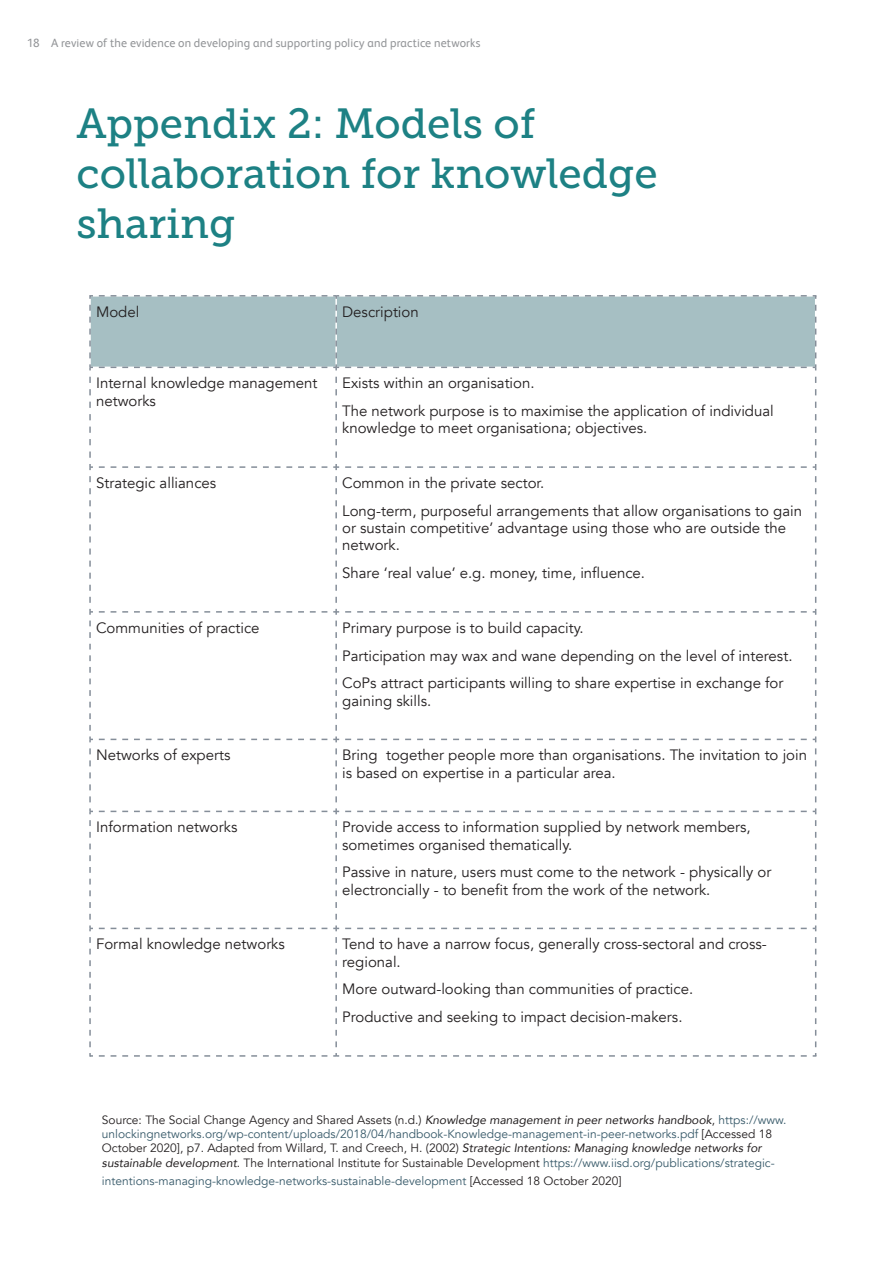
<style>
.page{position:relative;width:893px;height:1263px;background:#fff}
.page>*{position:absolute;margin:0;border:0;box-sizing:border-box;transform-origin:0 0}
.Heading{font:42px/50.4px "Museo Slab 500";color:#1d8184}
.Body_Text_copy{font:15px/17.2px "Avenir";color:#231f20}
.Footnote_text{font:12px/14.4px "Avenir";color:#231f20}
.Footnote_text-2{font:12px "Avenir";color:#385a6a}
.t1{font:12px "FS Albert";letter-spacing:.015em;color:#939598}
.s1{font-style:italic}
.s2{color:#385a6a}
.s3{color:#231f20}
</style>
<div class="page">
<svg style="left:89px;top:295px;width:728px;height:163px"></svg>
<svg style="left:89px;top:464px;width:4px;height:139px"></svg>
<svg style="left:99px;top:464px;width:240px;height:139px"></svg>
<svg style="left:345px;top:464px;width:471px;height:139px"></svg>
<svg style="left:89px;top:609px;width:4px;height:193px"></svg>
<svg style="left:99px;top:609px;width:240px;height:193px"></svg>
<svg style="left:345px;top:609px;width:471px;height:193px"></svg>
<svg style="left:99px;top:808px;width:240px;height:239px"></svg>
<svg style="left:345px;top:808px;width:471px;height:239px"></svg>
<svg style="left:89px;top:808px;width:4px;height:249px"></svg>
<svg style="left:99px;top:1053px;width:718px;height:4px"></svg>
<p class="t1" style="left:27px;top:36px;width:455px">18 A review of the evidence on developing and supporting policy and practice networks</p>
<p class="Heading" style="left:77px;top:98px;width:583px">Appendix 2: Models of collaboration for knowledge sharing</p>
<p class="Body_Text_copy" style="left:96px;top:303px;width:45px">Model</p>
<p class="Body_Text_copy" style="left:342px;top:303px;width:78px">Description</p>
<p class="Body_Text_copy" style="left:96px;top:375px;width:223px">Internal knowledge management networks</p>
<p class="Body_Text_copy" style="left:342px;top:375px;width:194px">Exists within an organisation.</p>
<p class="Body_Text_copy" style="left:342px;top:403px;width:433px">The network purpose is to maximise the application of individual knowledge to meet organisationa; objectives.</p>
<p class="Body_Text_copy" style="left:96px;top:475px;width:122px">Strategic alliances</p>
<p class="Body_Text_copy" style="left:342px;top:475px;width:204px">Common in the private sector.</p>
<p class="Body_Text_copy" style="left:342px;top:502px;width:461px">Long-term, purposeful arrangements that allow organisations to gain or sustain competitive’ advantage using those who are outside the network.</p>
<p class="Body_Text_copy" style="left:342px;top:565px;width:304px">Share ‘real value’ e.g. money, time, influence.</p>
<p class="Body_Text_copy" style="left:96px;top:619px;width:165px">Communities of practice</p>
<p class="Body_Text_copy" style="left:342px;top:619px;width:243px">Primary purpose is to build capacity.</p>
<p class="Body_Text_copy" style="left:342px;top:647px;width:452px">Participation may wax and wane depending on the level of interest.</p>
<p class="Body_Text_copy" style="left:342px;top:675px;width:443px">CoPs attract participants willing to share expertise in exchange for gaining skills.</p>
<p class="Body_Text_copy" style="left:96px;top:747px;width:136px">Networks of experts</p>
<p class="Body_Text_copy" style="left:342px;top:747px;width:466px">Bring together people more than organisations. The invitation to join is based on expertise in a particular area.</p>
<p class="Body_Text_copy" style="left:96px;top:819px;width:143px">Information networks</p>
<p class="Body_Text_copy" style="left:342px;top:819px;width:410px">Provide access to information supplied by network members, sometimes organised thematically.</p>
<p class="Body_Text_copy" style="left:342px;top:864px;width:431px">Passive in nature, users must come to the network - physically or electroncially - to benefit from the work of the network.</p>
<p class="Body_Text_copy" style="left:96px;top:936px;width:190px">Formal knowledge networks</p>
<p class="Body_Text_copy" style="left:342px;top:936px;width:426px">Tend to have a narrow focus, generally cross-sectoral and cross&shy;regional.</p>
<p class="Body_Text_copy" style="left:342px;top:981px;width:353px">More outward-looking than communities of practice.</p>
<p class="Body_Text_copy" style="left:342px;top:1009px;width:342px">Productive and seeking to impact decision-makers.</p>
<p class="Footnote_text" style="left:102px;top:1112px;width:686px">Source: The Social Change Agency and Shared Assets (n.d.) <span class="s1">Knowledge management in peer networks handbook</span>, <span class="s2">https://www. unlockingnetworks.org/wp-content/uploads/2018/04/handbook-Knowledge-management-in-peer-networks.pdf</span> [Accessed 18<br>October 2020], p7. Adapted from Willard, T. and Creech, H. (2002) <span class="s1">Strategic Intentions: Managing knowledge networks for sustainable development</span>. The International Institute for Sustainable Development <span class="s2">https://www.iisd.org/publications/strategic-</span></p>
<p class="Footnote_text-2" style="left:102px;top:1173px;width:521px">intentions-managing-knowledge-networks-sustainable-development <span class="s3">[Accessed 18 October 2020]</span></p>
</div>
